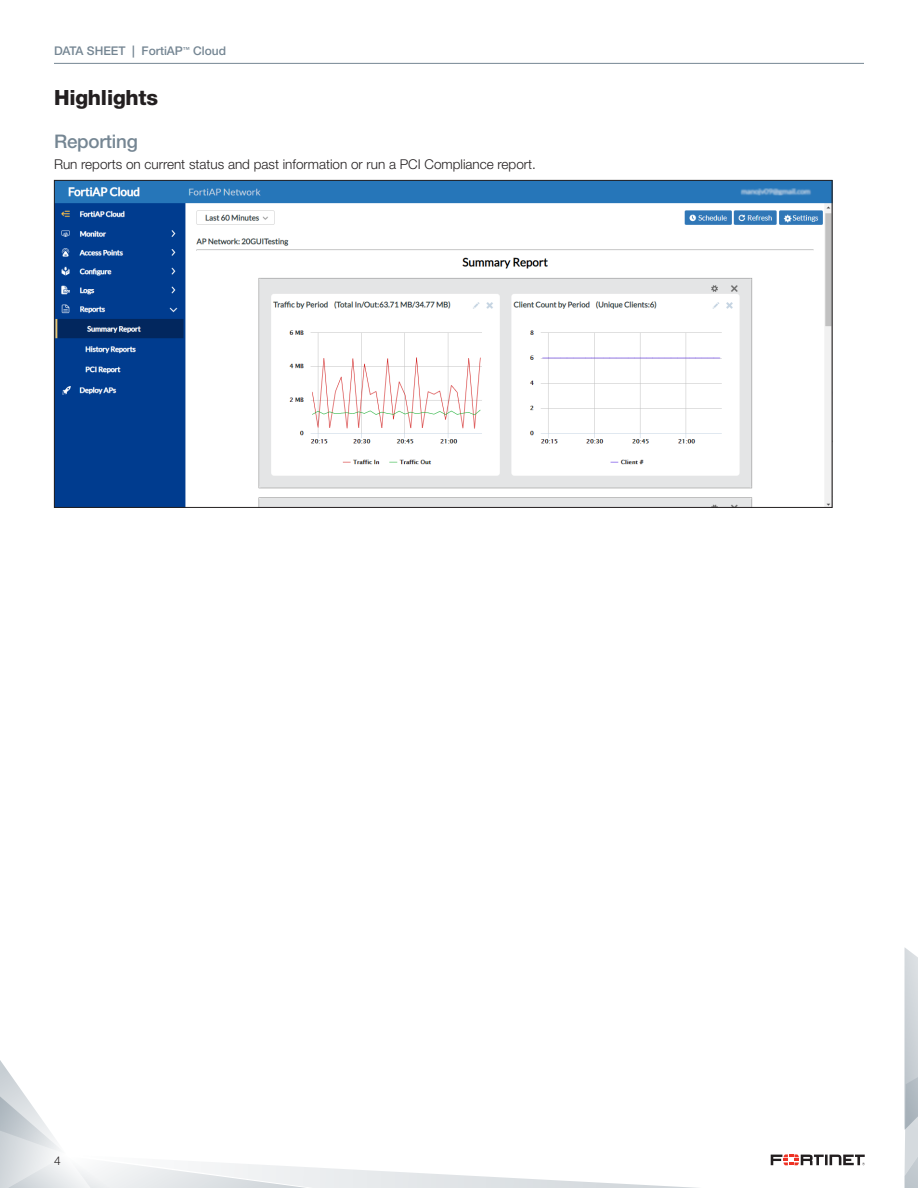
<style>
.page{position:relative;width:918px;height:1188px;background:#fff}
.page>*{position:absolute;margin:0;border:0;box-sizing:border-box;transform-origin:0 0}
.SECTION_headings{font:800 21px "Helvetica Neue LT Pro";letter-spacing:-.01em;color:#231f20}
.Subhead_-_grey{font:500 18.75px "Helvetica Neue LT Pro";letter-spacing:-.01em;color:#758693}
.Body_text{font:300 13.5px "Helvetica Neue LT Pro";color:#231f20}
.t1{font:500 12px "Helvetica Neue LT Pro";color:#758693}
.t2{font:300 12px "Helvetica Neue LT Pro";color:#231f20}
</style>
<div class="page">
<hr style="left:54px;top:63px;width:810px;height:1px;background:#758693">
<svg style="left:0;top:947px;width:918px;height:241px"></svg>
<img style="left:56px;top:182px;width:774px;height:324px">
<p class="t1" style="left:54px;top:44px;width:174px">DATA SHEET | FortiAP<sup>™</sup> Cloud</p>
<p class="SECTION_headings" style="left:54px;top:85px;width:106px">Highlights</p>
<p class="Subhead_-_grey" style="left:54px;top:131px;width:85px">Reporting</p>
<p class="Body_text" style="left:54px;top:156px;width:483px">Run reports on current status and past information or run a PCI Compliance report.</p>
<p class="t2" style="left:54px;top:1154px;width:8px">4</p>
</div>
